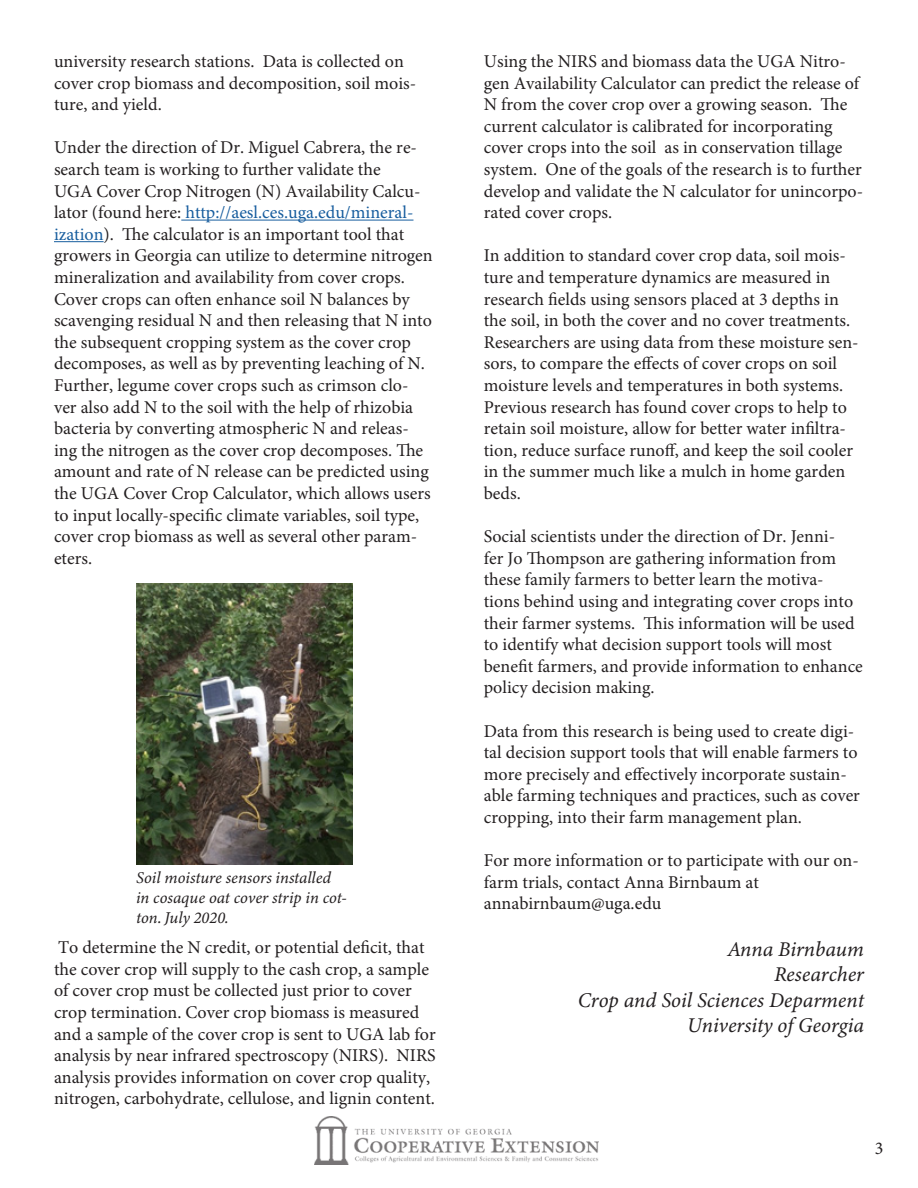
<style>
.page{position:relative;width:918px;height:1188px;background:#fff}
.page>*{position:absolute;margin:0;border:0;box-sizing:border-box;transform-origin:0 0}
.t1{font:italic 21px "Minion Variable Concept";color:#231f20}
.t2{font:18px/21.6px "Minion Pro";color:#231f20}
.t3{font:italic 16.5px/19.8px "Minion Variable Concept";color:#231f20}
.s1{color:#175d9e}
</style>
<div class="page">
<img style="left:315px;top:1117px;width:284px;height:47px">
<hr style="left:181px;top:220px;width:232px;height:1px;background:#175d9e">
<hr style="left:54px;top:241px;width:50px;height:1px;background:#175d9e">
<img style="left:136px;top:583px;width:216px;height:282px">
<p class="t2" style="left:54px;top:51px;width:364px">university research stations. Data is collected on cover crop biomass and decomposition, soil mois&shy;ture, and yield.</p>
<p class="t2" style="left:54px;top:137px;width:365px">Under the direction of Dr. Miguel Cabrera, the re&shy;search team is working to further validate the</p>
<p class="t2" style="left:54px;top:180px;width:380px">UGA Cover Crop Nitrogen (N) Availability Calcu&shy;lator (found here: <span class="s1">http://aesl.ces.uga.edu/mineral&shy;ization</span>). The calculator is an important tool that growers in Georgia can utilize to determine nitrogen mineralization and availability from cover crops.<br>Cover crops can often enhance soil N balances by scavenging residual N and then releasing that N into the subsequent cropping system as the cover crop decomposes, as well as by preventing leaching of N.<br>Further, legume cover crops such as crimson clo&shy;ver also add N to the soil with the help of rhizobia bacteria by converting atmospheric N and releas&shy;ing the nitrogen as the cover crop decomposes. The amount and rate of N release can be predicted using the UGA Cover Crop Calculator, which allows users to input locally-specific climate variables, soil type, cover crop biomass as well as several other param&shy;eters.</p>
<p class="t3" style="left:136px;top:868px;width:197px">Soil moisture sensors installed</p>
<p class="t3" style="left:136px;top:887px;width:212px">in cosaque oat cover strip in cot&shy;ton. July 2020.</p>
<p class="t2" style="left:54px;top:937px;width:383px">To determine the N credit, or potential deficit, that the cover crop will supply to the cash crop, a sample of cover crop must be collected just prior to cover crop termination. Cover crop biomass is measured and a sample of the cover crop is sent to UGA lab for analysis by near infrared spectroscopy (NIRS). NIRS analysis provides information on cover crop quality, nitrogen, carbohydrate, cellulose, and lignin content.</p>
<p class="t2" style="left:484px;top:51px;width:381px">Using the NIRS and biomass data the UGA Nitro&shy;gen Availability Calculator can predict the release of N from the cover crop over a growing season. The current calculator is calibrated for incorporating cover crops into the soil as in conservation tillage system. One of the goals of the research is to further develop and validate the N calculator for unincorpo&shy;rated cover crops.</p>
<p class="t2" style="left:484px;top:245px;width:376px">In addition to standard cover crop data, soil mois&shy;ture and temperature dynamics are measured in research fields using sensors placed at 3 depths in the soil, in both the cover and no cover treatments.<br>Researchers are using data from these moisture sen&shy;sors, to compare the effects of cover crops on soil moisture levels and temperatures in both systems.<br>Previous research has found cover crops to help to retain soil moisture, allow for better water infiltra&shy;tion, reduce surface runoff, and keep the soil cooler in the summer much like a mulch in home garden beds.</p>
<p class="t2" style="left:484px;top:526px;width:381px">Social scientists under the direction of Dr. Jenni-<br>fer Jo Thompson are gathering information from these family farmers to better learn the motiva&shy;tions behind using and integrating cover crops into their farmer systems. This information will be used to identify what decision support tools will most benefit farmers, and provide information to enhance policy decision making.</p>
<p class="t2" style="left:484px;top:720px;width:378px">Data from this research is being used to create digi&shy;tal decision support tools that will enable farmers to more precisely and effectively incorporate sustain&shy;able farming techniques and practices, such as cover cropping, into their farm management plan.</p>
<p class="t2" style="left:484px;top:850px;width:377px">For more information or to participate with our on&shy;farm trials, contact Anna Birnbaum at</p>
<p class="t2" style="left:484px;top:893px;width:179px">annabirnbaum@uga.edu</p>
<p class="t1" style="left:728px;top:935px;width:137px">Anna Birnbaum</p>
<p class="t1" style="left:774px;top:960px;width:91px">Researcher</p>
<p class="t1" style="left:578px;top:985px;width:288px">Crop and Soil Sciences Deparment</p>
<p class="t1" style="left:687px;top:1011px;width:178px">University of Georgia</p>
<p class="t2" style="left:875px;top:1137px;width:10px">3</p>
</div>
